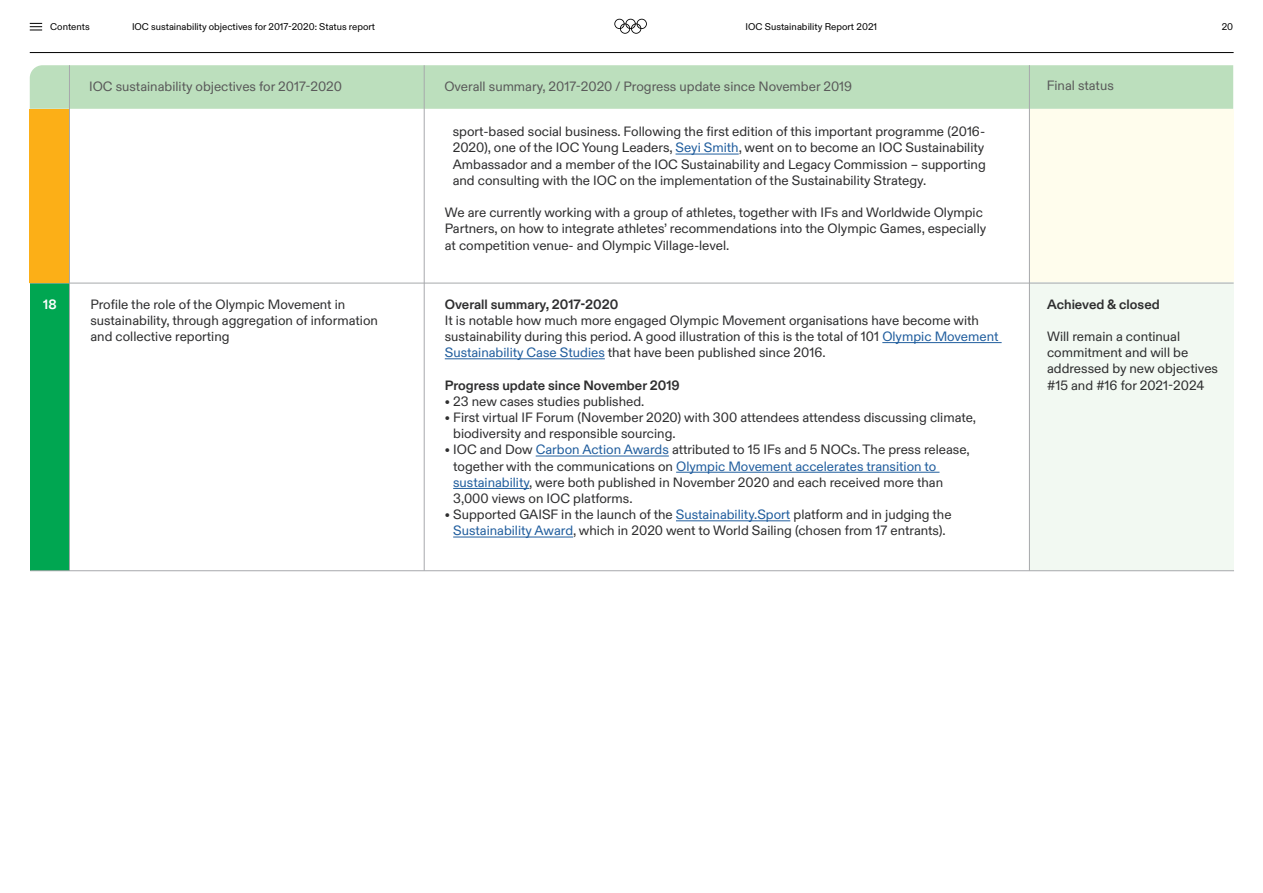
<style>
.page{position:relative;width:1263px;height:893px;background:#fff}
.page>*{position:absolute;margin:0;border:0;box-sizing:border-box;transform-origin:0 0}
.t1{font:13.5px/16.2px "Olympic Sans";color:#2e2e2f}
.t2{font:13.5px "Olympic Sans";color:#5a5a5a}
.t3{font:700 13.5px "Olympic Sans";color:#2e2e2f}
.t4{font:700 13.5px "Olympic Sans";color:#fff}
.t5{font:9.75px "Olympic Sans";color:#000}
.s1{color:#215e9e}
</style>
<div class="page">
<div style="left:1029px;top:109px;width:204px;height:174px;background:#fffded"></div>
<div style="left:1029px;top:283px;width:204px;height:288px;background:#f2f9f2"></div>
<div style="left:30px;top:283px;width:40px;height:288px;background:#00a651"></div>
<hr style="left:882px;top:342px;width:120px;height:1px;background:#215e9e">
<hr style="left:445px;top:358px;width:160px;height:1px;background:#215e9e">
<hr style="left:536px;top:456px;width:133px;height:1px;background:#215e9e">
<hr style="left:676px;top:472px;width:263px;height:1px;background:#215e9e">
<hr style="left:453px;top:488px;width:76px;height:1px;background:#215e9e">
<hr style="left:676px;top:520px;width:114px;height:1px;background:#215e9e">
<hr style="left:453px;top:537px;width:120px;height:1px;background:#215e9e">
<hr style="left:675px;top:154px;width:64px;height:1px;background:#215e9e">
<div style="left:30px;top:65px;width:1203px;height:44px;background:#bcdfbd"></div>
<hr style="left:69px;top:65px;width:1px;height:506px;background:#a7a9ac">
<hr style="left:424px;top:65px;width:1px;height:506px;background:#a7a9ac">
<hr style="left:1029px;top:65px;width:1px;height:506px;background:#a7a9ac">
<hr style="left:30px;top:283px;width:1203px;height:1px;background:#a7a9ac">
<hr style="left:30px;top:570px;width:1204px;height:1px;background:#a7a9ac">
<div style="left:30px;top:109px;width:39px;height:174px;background:#fcaf17"></div>
<hr style="left:30px;top:52px;width:1203px;height:1px;background:#000">
<svg style="left:614px;top:19px;width:33px;height:15px"></svg>
<svg style="left:30px;top:23px;width:12px;height:8px"></svg>
<p class="t5" style="left:50px;top:19px;width:41px">Contents</p>
<p class="t5" style="left:132px;top:19px;width:244px">IOC sustainability objectives for 2017-2020: Status report</p>
<p class="t5" style="left:745px;top:19px;width:133px">IOC Sustainability Report 2021</p>
<p class="t5" style="left:1222px;top:19px;width:13px">20</p>
<p class="t2" style="left:89px;top:76px;width:254px">IOC sustainability objectives for 2017-2020</p>
<p class="t2" style="left:444px;top:76px;width:409px">Overall summary, 2017-2020 / Progress update since November 2019</p>
<p class="t2" style="left:1047px;top:75px;width:69px">Final status</p>
<p class="t1" style="left:453px;top:122px;width:535px;text-align:justify">sport-based social business. Following the first edition of this important programme (2016- 2020), one of the IOC Young Leaders, <span class="s1">Seyi Smith</span>, went on to become an IOC Sustainability Ambassador and a member of the IOC Sustainability and Legacy Commission – supporting and consulting with the IOC on the implementation of the Sustainability Strategy.</p>
<p class="t1" style="left:445px;top:203px;width:543px">We are currently working with a group of athletes, together with IFs and Worldwide Olympic<br>Partners, on how to integrate athletes’ recommendations into the Olympic Games, especially at competition venue- and Olympic Village-level.</p>
<p class="t4" style="left:43px;top:293px;width:15px">18</p>
<p class="t1" style="left:90px;top:295px;width:289px">Profile the role of the Olympic Movement in sustainability, through aggregation of information and collective reporting</p>
<p class="t3" style="left:445px;top:293px;width:175px">Overall summary, 2017-2020</p>
<p class="t1" style="left:445px;top:311px;width:555px">It is notable how much more engaged Olympic Movement organisations have become with sustainability during this period. A good illustration of this is the total of 101 <span class="s1">Olympic Movement<br>Sustainability Case Studies</span> that have been published since 2016.</p>
<p class="t3" style="left:445px;top:374px;width:236px">Progress update since November 2019</p>
<p class="t1" style="left:445px;top:392px;width:201px">• 23 new cases studies published.</p>
<p class="t1" style="left:453px;top:408px;width:524px;text-indent:-8px">• First virtual IF Forum (November 2020) with 300 attendees attendess discussing climate, biodiversity and responsible sourcing.</p>
<p class="t1" style="left:453px;top:441px;width:518px;text-indent:-8px">• IOC and Dow <span class="s1">Carbon Action Awards</span> attributed to 15 IFs and 5 NOCs. The press release, together with the communications on <span class="s1">Olympic Movement accelerates transition to sustainability</span>, were both published in November 2020 and each received more than 3,000 views on IOC platforms.</p>
<p class="t1" style="left:445px;top:505px;width:508px;text-align:center">• Supported GAISF in the launch of the <span class="s1">Sustainability.Sport</span> platform and in judging the<br><span class="s1">Sustainability Award</span>, which in 2020 went to World Sailing (chosen from 17 entrants).</p>
<p class="t3" style="left:1047px;top:293px;width:114px">Achieved &amp; closed</p>
<p class="t1" style="left:1047px;top:327px;width:172px">Will remain a continual commitment and will be addressed by new objectives #15 and #16 for 2021-2024</p>
</div>
